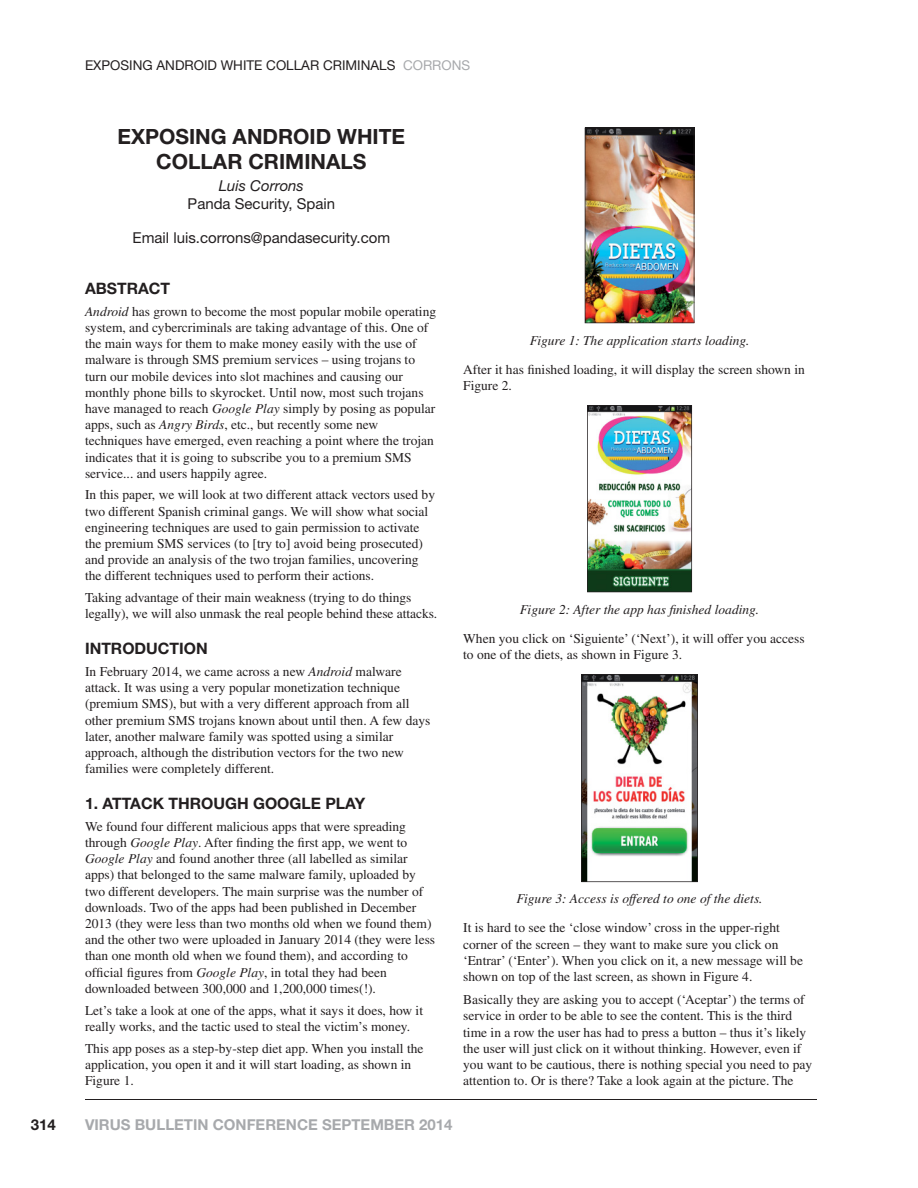
<style>
.page{position:relative;width:918px;height:1188px;background:#fff}
.page>*{position:absolute;margin:0;border:0;box-sizing:border-box;transform-origin:0 0}
.t1{font:700 21px/25.2px "Helvetica Neue";color:#231f20;text-align:center}
.t2{font:700 15.75px "Helvetica Neue";color:#231f20}
.t3{font:15px "Helvetica Neue";color:#231f20}
.t4{font:700 15px "Helvetica Neue";color:#a7a9ac}
.t5{font:italic 15px "Helvetica Neue";color:#231f20}
.t6{font:700 15px "Helvetica Neue";color:#231f20}
.t7{font:13.5px/16.2px "Times";color:#231f20}
.t8{font:italic 13.5px "Times";color:#231f20}
.t9{font:13.5px "Helvetica Neue";color:#231f20}
.s1{color:#a7a9ac}
.s2{font-style:italic}
</style>
<div class="page">
<hr style="left:85px;top:1099px;width:731px;height:1px;background:#231f20">
<img style="left:585px;top:128px;width:109px;height:195px">
<img style="left:587px;top:405px;width:105px;height:187px">
<img style="left:581px;top:674px;width:117px;height:208px">
<p class="t9" style="left:85px;top:61px;width:387px">EXPOSING ANDROID WHITE COLLAR CRIMINALS <span class="s1">CORRONS</span></p>
<h1 class="t1" style="left:118px;top:126px;width:289px">EXPOSING ANDROID WHITE<br>COLLAR CRIMINALS</h1>
<p class="t5" style="left:219px;top:181px;width:86px">Luis Corrons</p>
<p class="t3" style="left:188px;top:199px;width:149px">Panda Security, Spain</p>
<p class="t3" style="left:133px;top:232px;width:259px">Email luis.corrons@pandasecurity.com</p>
<p class="t2" style="left:85px;top:283px;width:87px">ABSTRACT</p>
<p class="t7" style="left:85px;top:304px;width:353px"><span class="s2">Android</span> has grown to become the most popular mobile operating system, and cybercriminals are taking advantage of this. One of the main ways for them to make money easily with the use of malware is through SMS premium services – using trojans to turn our mobile devices into slot machines and causing our monthly phone bills to skyrocket. Until now, most such trojans have managed to reach <span class="s2">Google Play</span> simply by posing as popular apps, such as <span class="s2">Angry Birds</span>, etc., but recently some new techniques have emerged, even reaching a point where the trojan indicates that it is going to subscribe you to a premium SMS service... and users happily agree.</p>
<p class="t7" style="left:85px;top:488px;width:352px">In this paper, we will look at two different attack vectors used by two different Spanish criminal gangs. We will show what social engineering techniques are used to gain permission to activate the premium SMS services (to [try to] avoid being prosecuted) and provide an analysis of the two trojan families, uncovering the different techniques used to perform their actions.</p>
<p class="t7" style="left:85px;top:591px;width:354px">Taking advantage of their main weakness (trying to do things legally), we will also unmask the real people behind these attacks.</p>
<p class="t2" style="left:85px;top:643px;width:124px">INTRODUCTION</p>
<p class="t7" style="left:85px;top:665px;width:347px">In February 2014, we came across a new <span class="s2">Android</span> malware attack. It was using a very popular monetization technique (premium SMS), but with a very different approach from all other premium SMS trojans known about until then. A few days later, another malware family was spotted using a similar approach, although the distribution vectors for the two new families were completely different.</p>
<p class="t2" style="left:85px;top:798px;width:282px">1. ATTACK THROUGH GOOGLE PLAY</p>
<p class="t7" style="left:85px;top:819px;width:352px">We found four different malicious apps that were spreading through <span class="s2">Google Play</span>. After finding the first app, we went to <span class="s2">Google Play</span> and found another three (all labelled as similar apps) that belonged to the same malware family, uploaded by two different developers. The main surprise was the number of downloads. Two of the apps had been published in December 2013 (they were less than two months old when we found them) and the other two were uploaded in January 2014 (they were less than one month old when we found them), and according to official figures from <span class="s2">Google Play</span>, in total they had been downloaded between 300,000 and 1,200,000 times(!).</p>
<p class="t7" style="left:85px;top:1003px;width:340px">Let’s take a look at one of the apps, what it says it does, how it really works, and the tactic used to steal the victim’s money.</p>
<p class="t7" style="left:85px;top:1041px;width:340px">This app poses as a step-by-step diet app. When you install the application, you open it and it will start loading, as shown in<br>Figure 1.</p>
<p class="t8" style="left:530px;top:335px;width:221px">Figure 1: The application starts loading.</p>
<p class="t7" style="left:463px;top:362px;width:343px">After it has finished loading, it will display the screen shown in<br>Figure 2.</p>
<p class="t8" style="left:520px;top:604px;width:241px">Figure 2: After the app has finished loading.</p>
<p class="t7" style="left:463px;top:631px;width:343px">When you click on ‘Siguiente’ (‘Next’), it will offer you access to one of the diets, as shown in Figure 3.</p>
<p class="t8" style="left:517px;top:894px;width:248px">Figure 3: Access is offered to one of the diets.</p>
<p class="t7" style="left:463px;top:921px;width:341px">It is hard to see the ‘close window’ cross in the upper-right corner of the screen – they want to make sure you click on ‘Entrar’ (‘Enter’). When you click on it, a new message will be shown on top of the last screen, as shown in Figure 4.</p>
<p class="t7" style="left:463px;top:993px;width:350px">Basically they are asking you to accept (‘Aceptar’) the terms of service in order to be able to see the content. This is the third time in a row the user has had to press a button – thus it’s likely the user will just click on it without thinking. However, even if you want to be cautious, there is nothing special you need to pay attention to. Or is there? Take a look again at the picture. The</p>
<p class="t6" style="left:31px;top:1119px;width:27px">314</p>
<p class="t4" style="left:85px;top:1119px;width:369px">VIRUS BULLETIN CONFERENCE SEPTEMBER 2014</p>
</div>
